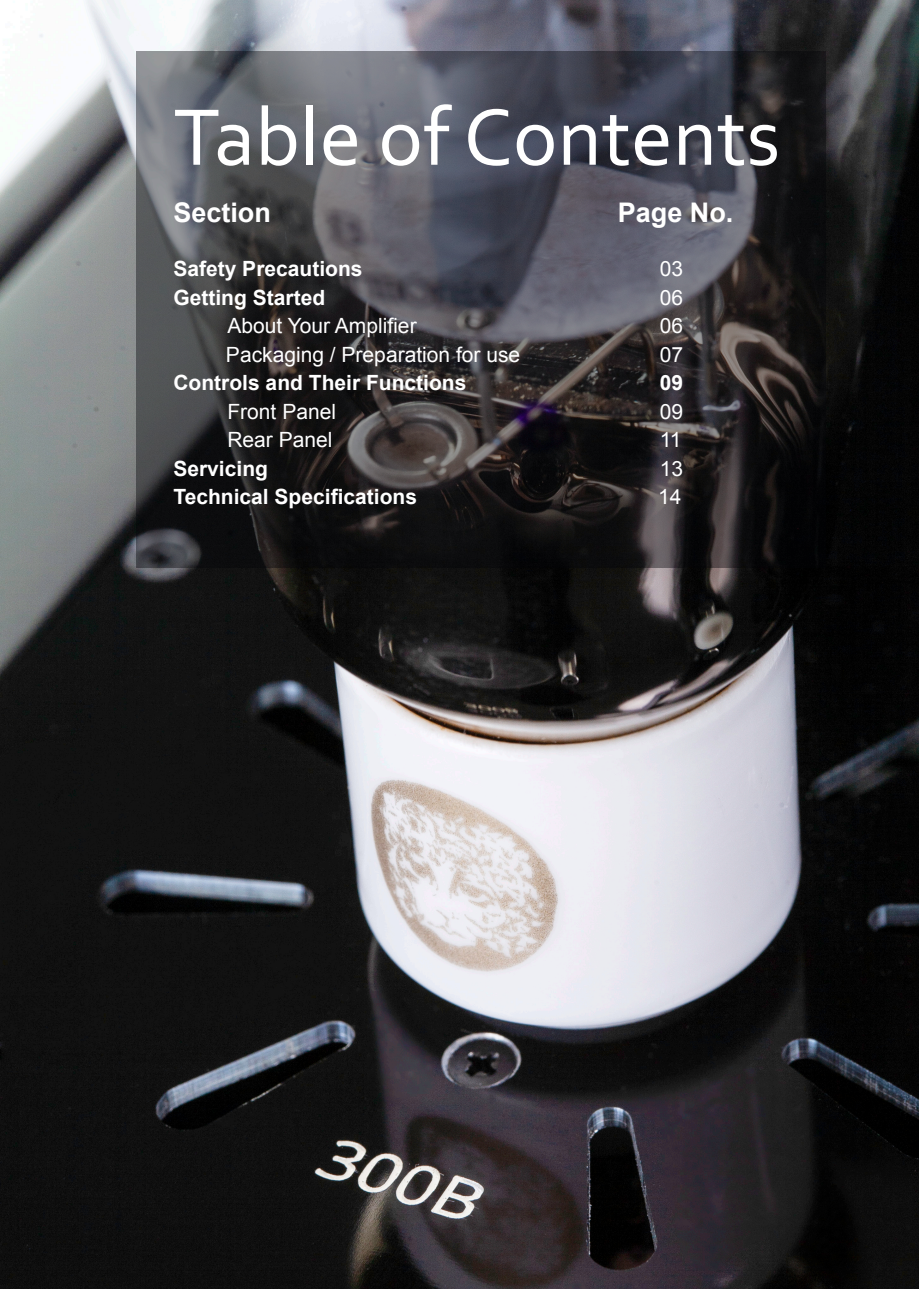
<style>
.page{position:relative;width:919px;height:1289px;background:#fff}
.page>*{position:absolute;margin:0;border:0;box-sizing:border-box;transform-origin:0 0}
.t1{font:84px "Corbel";color:#fff}
.t2{font:700 27px "Arial";color:#fff}
.t3{font:700 21px "Arial";color:#fff}
.t4{font:21px "Arial";color:#fff}
</style>
<div class="page">
<img style="left:0;top:0;width:918px;height:1288px">
<svg style="left:136px;top:51px;width:689px;height:517px;background:#3b3b40"></svg>
<p class="t1" style="left:173px;top:85px;width:608px">Table of Contents</p>
<p class="t2" style="left:173px;top:195px;width:99px">Section</p>
<p class="t2" style="left:617px;top:195px;width:117px">Page No.</p>
<p class="t3" style="left:173px;top:255px;width:191px">Safety Precautions</p>
<p class="t4" style="left:659px;top:255px;width:25px">03</p>
<p class="t3" style="left:173px;top:283px;width:153px">Getting Started</p>
<p class="t4" style="left:659px;top:283px;width:25px">06</p>
<p class="t4" style="left:227px;top:312px;width:191px">About Your Amplifier</p>
<p class="t4" style="left:659px;top:312px;width:25px">06</p>
<p class="t4" style="left:226px;top:340px;width:296px">Packaging / Preparation for use</p>
<p class="t4" style="left:659px;top:340px;width:25px">07</p>
<p class="t3" style="left:173px;top:369px;width:294px">Controls and Their Functions</p>
<p class="t3" style="left:659px;top:369px;width:25px">09</p>
<p class="t4" style="left:227px;top:397px;width:110px">Front Panel</p>
<p class="t4" style="left:659px;top:397px;width:25px">09</p>
<p class="t4" style="left:227px;top:426px;width:107px">Rear Panel</p>
<p class="t4" style="left:659px;top:426px;width:23px">11</p>
<p class="t3" style="left:173px;top:454px;width:96px">Servicing</p>
<p class="t4" style="left:659px;top:454px;width:25px">13</p>
<p class="t3" style="left:173px;top:483px;width:245px">Technical Specifications</p>
<p class="t4" style="left:658px;top:483px;width:25px">14</p>
</div>
